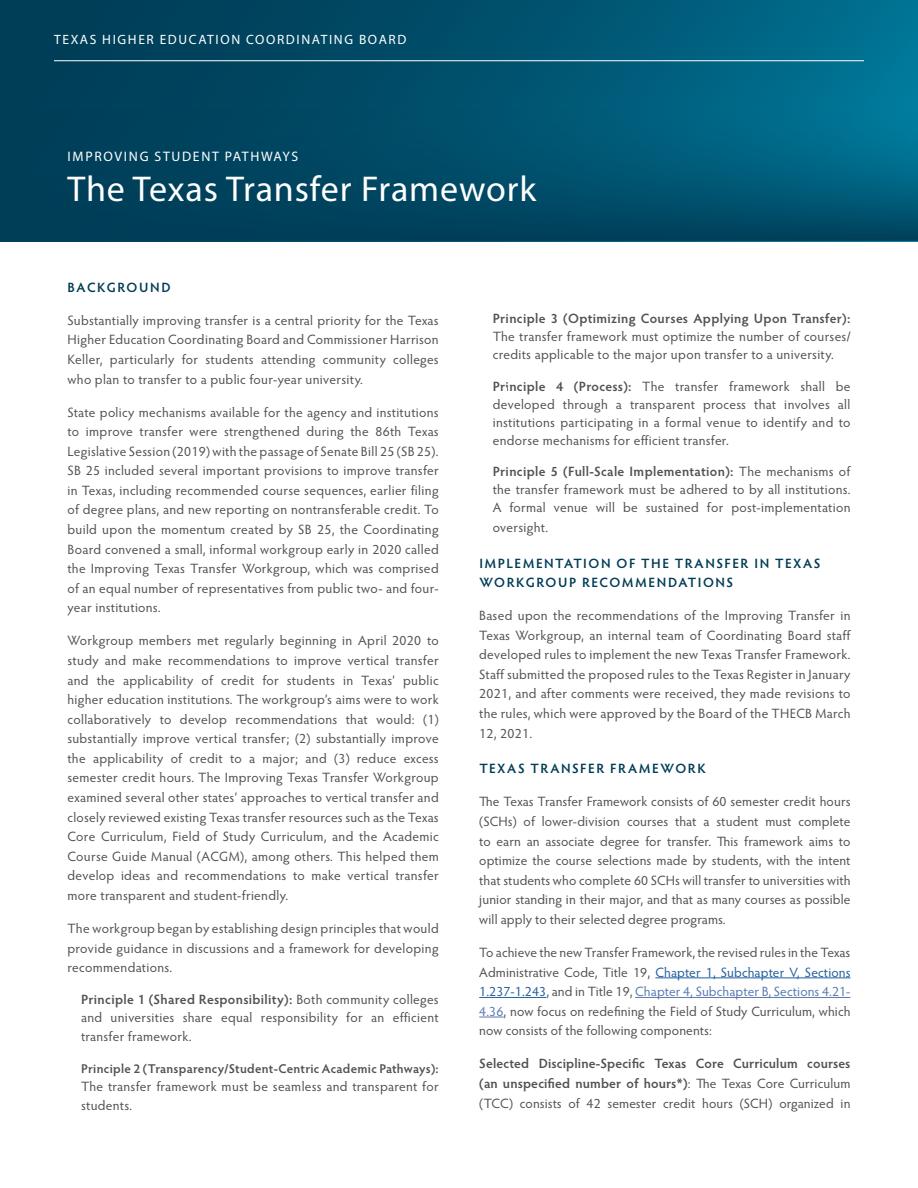
<style>
.page{position:relative;width:918px;height:1188px;background:#fff}
.page>*{position:absolute;margin:0;border:0;box-sizing:border-box;transform-origin:0 0}
.t1{font:36px "Myriad Pro";letter-spacing:.025em;color:#fff}
.t2{font:13.8px "Myriad Pro";letter-spacing:.12em;color:#fff}
.t3{font:13.5px/19.6px "Hypatia Sans Pro";letter-spacing:.02em;color:#50524f;text-align:justify}
.t4{font:600 13.5px/19.6px "Hypatia Sans Pro";letter-spacing:.015em;color:#50524f;text-align:justify}
.t5{font:600 13.5px/19.5px "Hypatia Sans Pro";letter-spacing:.115em;color:#013d57}
.t6{font:13.5px "Myriad Pro";letter-spacing:.12em;color:#fff}
.t7{font:600 12.75px "Hypatia Sans Pro";letter-spacing:.02em;color:#50524f}
.s1{font-weight:600}
.s2{color:#215e9e}
.s3{color:#5879b0}
.s4{font-weight:400}
</style>
<div class="page">
<div style="left:0;top:0;width:918px;height:241px;background:linear-gradient(to right,#00354e,#007090)"></div>
<hr style="left:54px;top:60px;width:810px;height:1px;background:#fff">
<hr style="left:655px;top:978px;width:195px;height:1px;background:#215e9e">
<hr style="left:479px;top:997px;width:67px;height:1px;background:#215e9e">
<hr style="left:635px;top:997px;width:216px;height:1px;background:#5879b0">
<svg style="left:479px;top:1017px;width:25px;height:1px"></svg>
<svg style="left:0;top:106px;width:918px;height:135px;background:#004c68"></svg>
<h1 class="t6" style="left:54px;top:31px;width:354px">TEXAS HIGHER EDUCATION COORDINATING BOARD</h1>
<p class="t2" style="left:68px;top:148px;width:232px">IMPROVING STUDENT PATHWAYS</p>
<p class="t1" style="left:68px;top:167px;width:471px">The Texas Transfer Framework</p>
<h2 class="t5" style="left:68px;top:277px;width:104px">BACKGROUND</h2>
<p class="t3" style="left:68px;top:310px;width:373px">Substantially improving transfer is a central priority for the Texas Higher Education Coordinating Board and Commissioner Harrison Keller, particularly for students attending community colleges who plan to transfer to a public four-year university.</p>
<p class="t3" style="left:68px;top:402px;width:373px">State policy mechanisms available for the agency and institutions to improve transfer were strengthened during the 86th Texas Legislative Session (2019) with the passage of Senate Bill 25 (SB 25).<br>SB 25 included several important provisions to improve transfer in Texas, including recommended course sequences, earlier filing of degree plans, and new reporting on nontransferable credit. To build upon the momentum created by SB 25, the Coordinating Board convened a small, informal workgroup early in 2020 called the Improving Texas Transfer Workgroup, which was comprised of an equal number of representatives from public two- and four&shy;year institutions.</p>
<p class="t3" style="left:68px;top:631px;width:373px">Workgroup members met regularly beginning in April 2020 to study and make recommendations to improve vertical transfer and the applicability of credit for students in Texas’ public higher education institutions. The workgroup’s aims were to work collaboratively to develop recommendations that would: (1) substantially improve vertical transfer; (2) substantially improve the applicability of credit to a major; and (3) reduce excess semester credit hours. The Improving Texas Transfer Workgroup examined several other states’ approaches to vertical transfer and closely reviewed existing Texas transfer resources such as the Texas Core Curriculum, Field of Study Curriculum, and the Academic Course Guide Manual (ACGM), among others. This helped them develop ideas and recommendations to make vertical transfer more transparent and student-friendly.</p>
<p class="t3" style="left:68px;top:918px;width:373px">The workgroup began by establishing design principles that would provide guidance in discussions and a framework for developing recommendations.</p>
<p class="t3" style="left:81px;top:990px;width:359px;line-height:18px"><span class="s1">Principle 1 (Shared Responsibility):</span> Both community colleges and universities share equal responsibility for an efficient</p>
<p class="t3" style="left:81px;top:1026px;width:112px">transfer framework.</p>
<p class="t7" style="left:81px;top:1059px;width:359px">Principle 2 (Transparency/Student-Centric Academic Pathways):</p>
<p class="t3" style="left:81px;top:1076px;width:359px">The transfer framework must be seamless and transparent for students.</p>
<p class="t4" style="left:493px;top:308px;width:359px">Principle 3 (Optimizing Courses Applying Upon Transfer):</p>
<p class="t3" style="left:493px;top:327px;width:359px;line-height:18px">The transfer framework must optimize the number of courses/ credits applicable to the major upon transfer to a university.</p>
<p class="t3" style="left:493px;top:377px;width:359px;line-height:18px"><span class="s1">Principle 4 (Process):</span> The transfer framework shall be developed through a transparent process that involves all institutions participating in a formal venue to identify and to endorse mechanisms for efficient transfer.</p>
<p class="t3" style="left:493px;top:462px;width:360px;line-height:18px"><span class="s1">Principle 5 (Full-Scale Implementation):</span> The mechanisms of the transfer framework must be adhered to by all institutions.<br>A formal venue will be sustained for post-implementation</p>
<p class="t3" style="left:493px;top:517px;width:57px">oversight.</p>
<h2 class="t5" style="left:479px;top:553px;width:343px">IMPLEMENTATION OF THE TRANSFER IN TEXAS<br>WORKGROUP RECOMMENDATIONS</h2>
<p class="t3" style="left:479px;top:605px;width:373px">Based upon the recommendations of the Improving Transfer in Texas Workgroup, an internal team of Coordinating Board staff developed rules to implement the new Texas Transfer Framework.<br>Staff submitted the proposed rules to the Texas Register in January 2021, and after comments were received, they made revisions to the rules, which were approved by the Board of the THECB March 12, 2021.</p>
<h2 class="t5" style="left:479px;top:758px;width:228px">TEXAS TRANSFER FRAMEWORK</h2>
<p class="t3" style="left:479px;top:792px;width:373px">Te Texas Transfer Framework consists of 60 semester credit hours (SCHs) of lower-division courses that a student must complete to earn an associate degree for transfer. Tis framework aims to optimize the course selections made by students, with the intent that students who complete 60 SCHs will transfer to universities with junior standing in their major, and that as many courses as possible will apply to their selected degree programs.</p>
<p class="t3" style="left:479px;top:942px;width:373px">To achieve the new Transfer Framework, the revised rules in the Texas Administrative Code, Title 19, <span class="s2">Chapter 1, Subchapter V, Sections 1.237-1.243</span>, and in Title 19, <span class="s3">Chapter 4, Subchapter B, Sections 4.21- 4.36</span>, now focus on redefning the Field of Study Curriculum, which now consists of the following components:</p>
<h2 class="t4" style="left:479px;top:1053px;width:373px">Selected Discipline-Specifc Texas Core Curriculum courses (an unspecifed number of hours*)<span class="s4">: Te Texas Core Curriculum (TCC) consists of 42 semester credit hours (SCH) organized in</span></h2>
</div>
